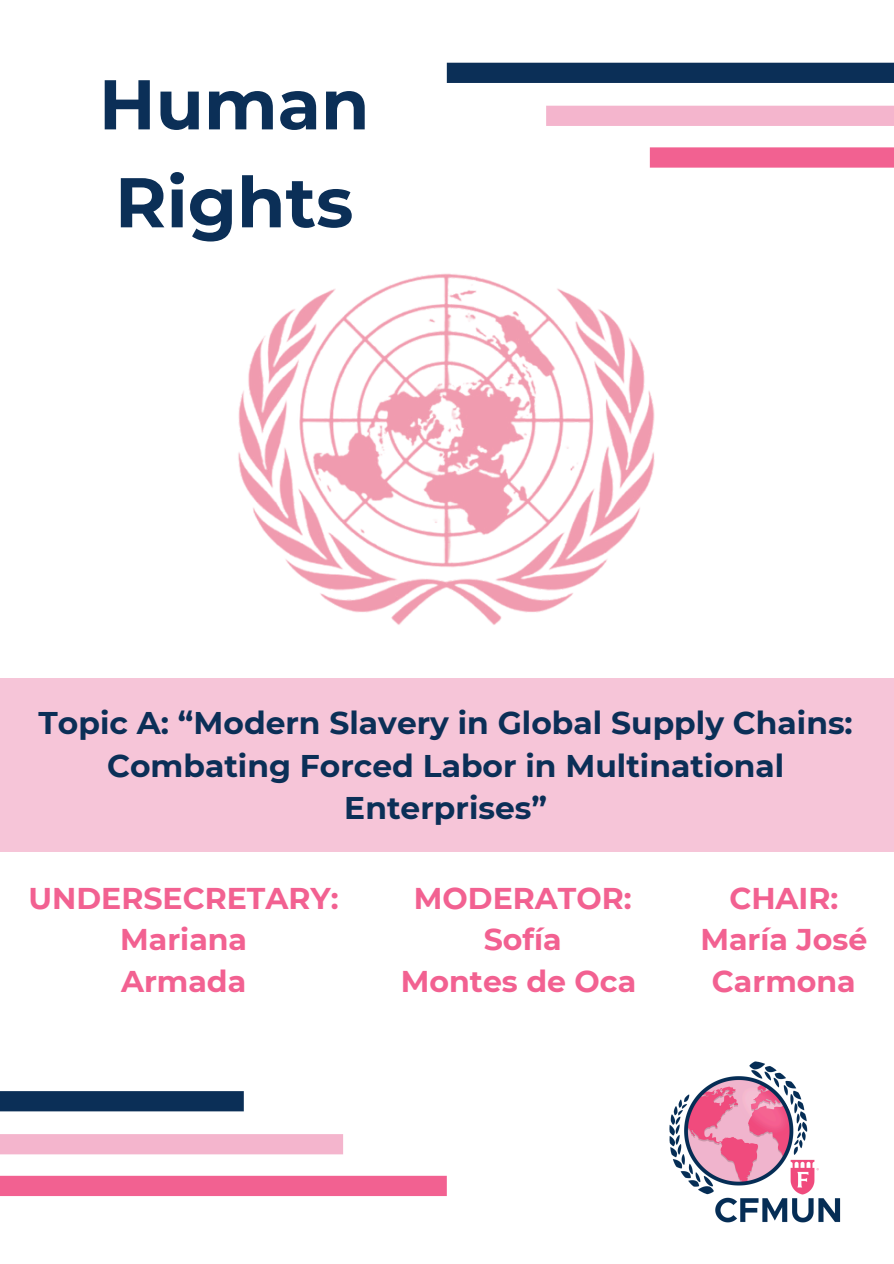
<style>
.page{position:relative;width:894px;height:1264px;background:#fff}
.page>*{position:absolute;margin:0;border:0;box-sizing:border-box;transform-origin:0 0}
.t1{font:700 70.2px/97.9px "Montserrat";color:#0b2f57}
.t2{font:700 31.35px/42.8px "Montserrat";color:#0b2f57;text-align:center}
.t3{font:700 30px "Montserrat";color:#f26191}
</style>
<div class="page">
<img style="left:669px;top:1061px;width:172px;height:162px">
<img style="left:238px;top:273px;width:417px;height:352px">
<div style="left:0;top:1091px;width:244px;height:20px;background:#0b2f57"></div>
<div style="left:0;top:1134px;width:343px;height:20px;background:#f4b5cd"></div>
<div style="left:0;top:1175px;width:446px;height:20px;background:#f26191"></div>
<div style="left:446px;top:63px;width:447px;height:20px;background:#0b2f57"></div>
<div style="left:546px;top:106px;width:347px;height:20px;background:#f4b5cd"></div>
<div style="left:649px;top:147px;width:244px;height:21px;background:#f26191"></div>
<div style="left:0;top:678px;width:893px;height:174px;background:#f6c5d8"></div>
<h1 class="t1" style="left:99px;top:55px;width:272px">Human<br>Rights</h1>
<p class="t2" style="left:39px;top:701px;width:815px">Topic A: “Modern Slavery in Global Supply Chains:<br>Combating Forced Labor in Multinational<br>Enterprises”</p>
<p class="t3" style="left:29px;top:879px;width:311px">UNDERSECRETARY:</p>
<p class="t3" style="left:120px;top:921px;width:128px">Mariana</p>
<p class="t3" style="left:121px;top:963px;width:127px">Armada</p>
<p class="t3" style="left:414px;top:879px;width:219px">MODERATOR:</p>
<p class="t3" style="left:483px;top:921px;width:79px">Sofía</p>
<p class="t3" style="left:401px;top:963px;width:237px">Montes de Oca</p>
<p class="t3" style="left:729px;top:879px;width:110px">CHAIR:</p>
<p class="t3" style="left:700px;top:921px;width:168px">María José</p>
<p class="t3" style="left:711px;top:963px;width:145px">Carmona</p>
</div>
